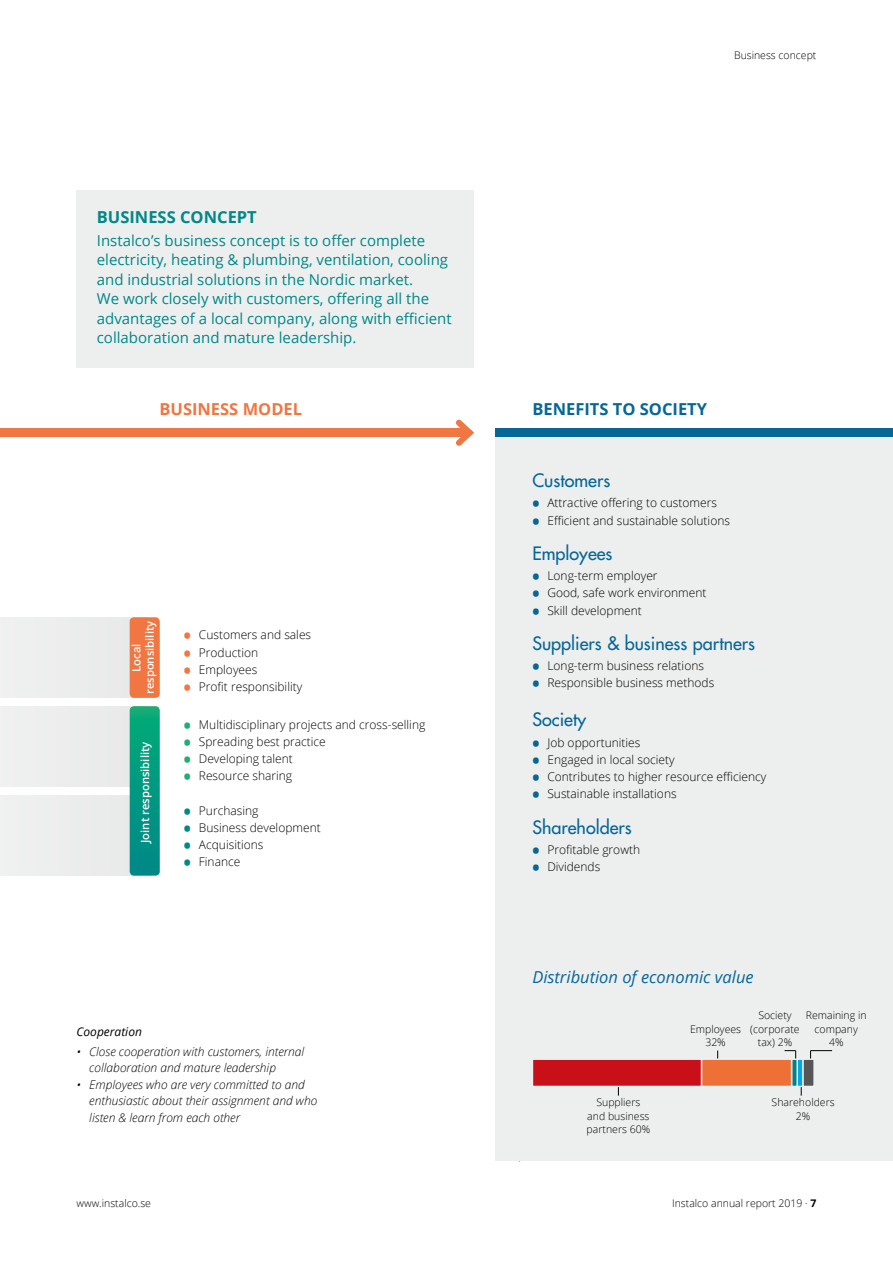
<style>
.page{position:relative;width:893px;height:1263px;background:#fff}
.page>*{position:absolute;margin:0;border:0;box-sizing:border-box;transform-origin:0 0}
.t1{font:500 18px "Futura Std";color:#066796}
.t2{font:italic 16.5px "Open Sans";color:#066796}
.t3{font:700 16.5px "Open Sans";color:#066796}
.t4{font:700 16.5px "Open Sans";color:#088}
.t5{font:700 16.5px "Open Sans";color:#f07642}
.t6{font:15px/19.5px "Open Sans";color:#088}
.t7{font:300 12px "Open Sans";color:#000}
.t8{font:italic 300 12px/16.5px "Open Sans";color:#000}
.t9{font:italic 12px "Open Sans";color:#000}
.t10{font:600 11.25px/13.5px "Open Sans";color:#fff;text-align:center}
.t11{font:300 10.5px/13.5px "Open Sans";color:#000;text-align:center}
.s1{font-weight:800;font-size:18px;color:#f07642}
.s2{font-weight:800;font-size:18px;color:#21ad76}
.s3{font-weight:800;font-size:18px;color:#088}
.s4{font-weight:800;font-size:18px;color:#066796}
.s5{font-weight:700}
</style>
<div class="page">
<div style="left:77px;top:191px;width:397px;height:177px;background:#edeeee"></div>
<div style="left:495px;top:433px;width:398px;height:728px;background:#edeeee"></div>
<div style="left:0;top:617px;width:148px;height:81px;background:#ecedec"></div>
<div style="left:0;top:706px;width:148px;height:81px;background:#ecedec"></div>
<div style="left:0;top:795px;width:150px;height:81px;background:#ecedec"></div>
<svg style="left:130px;top:706px;width:30px;height:170px;background:#049a81"></svg>
<div style="left:130px;top:617px;width:30px;height:81px;background:#f07642;border-radius:4px"></div>
<svg style="left:810px;top:1050px;width:22px;height:8px"></svg>
<svg style="left:784px;top:1050px;width:18px;height:46px"></svg>
<div style="left:803px;top:1059px;width:11px;height:27px;background:#555756"></div>
<div style="left:802px;top:1058px;width:13px;height:29px;border:1px solid #edeeee"></div>
<div style="left:797px;top:1059px;width:6px;height:27px;background:#00a8e7"></div>
<div style="left:796px;top:1058px;width:7px;height:29px;border:1px solid #edeeee"></div>
<div style="left:792px;top:1059px;width:5px;height:27px;background:#008185"></div>
<div style="left:791px;top:1058px;width:7px;height:29px;border:1px solid #edeeee"></div>
<div style="left:701px;top:1059px;width:91px;height:27px;background:#ef7036"></div>
<div style="left:701px;top:1058px;width:91px;height:29px;border:1px solid #edeeee"></div>
<div style="left:532px;top:1059px;width:169px;height:27px;background:#c90f18"></div>
<div style="left:532px;top:1058px;width:170px;height:29px;border:1px solid #edeeee"></div>
<div style="left:495px;top:428px;width:398px;height:9px;background:#066796"></div>
<div style="left:0;top:428px;width:469px;height:9px;background:#f07642"></div>
<svg style="left:456px;top:419px;width:18px;height:27px"></svg>
<p class="t11" style="left:734px;top:48px;width:84px">Business concept</p>
<h2 class="t4" style="left:97px;top:206px;width:161px">BUSINESS CONCEPT</h2>
<p class="t6" style="left:97px;top:230px;width:356px">Instalco’s business concept is to offer complete electricity, heating &amp; plumbing, ventilation, cooling and industrial solutions in the Nordic market.<br>We work closely with customers, offering all the advantages of a local company, along with efficient collaboration and mature leadership.</p>
<h2 class="t5" style="left:159px;top:397px;width:144px">BUSINESS MODEL</h2>
<h2 class="t3" style="left:532px;top:397px;width:176px">BENEFITS TO SOCIETY</h2>
<p class="t10" style="left:129px;top:694px;width:75px;rotate:-90deg">Local responsibility</p>
<p class="t7" style="left:184px;top:627px;width:129px"><span class="s1">•</span> Customers and sales</p>
<p class="t7" style="left:184px;top:644px;width:76px"><span class="s1">•</span> Production</p>
<p class="t7" style="left:184px;top:661px;width:75px"><span class="s1">•</span> Employees</p>
<p class="t7" style="left:184px;top:679px;width:120px"><span class="s1">•</span> Profit responsibility</p>
<p class="t7" style="left:184px;top:716px;width:243px"><span class="s2">•</span> Multidisciplinary projects and cross-selling</p>
<p class="t7" style="left:184px;top:733px;width:143px"><span class="s2">•</span> Spreading best practice</p>
<p class="t7" style="left:184px;top:750px;width:111px"><span class="s2">•</span> Developing talent</p>
<p class="t7" style="left:184px;top:768px;width:110px"><span class="s2">•</span> Resource sharing</p>
<p class="t7" style="left:184px;top:802px;width:76px"><span class="s3">•</span> Purchasing</p>
<p class="t7" style="left:184px;top:819px;width:138px"><span class="s3">•</span> Business development</p>
<p class="t7" style="left:184px;top:836px;width:81px"><span class="s3">•</span> Acquisitions</p>
<p class="t7" style="left:184px;top:854px;width:58px"><span class="s3">•</span> Finance</p>
<p class="t10" style="left:138px;top:843px;width:103px;rotate:-90deg">Joint responsibility</p>
<p class="t9" style="left:77px;top:1024px;width:67px">Cooperation</p>
<p class="t8" style="left:89px;top:1043px;width:217px;text-indent:-13px">• Close cooperation with customers, internal collaboration and mature leadership</p>
<p class="t8" style="left:89px;top:1076px;width:229px;text-indent:-13px">• Employees who are very committed to and enthusiastic about their assignment and who listen &amp; learn from each other</p>
<h1 class="t1" style="left:532px;top:469px;width:79px">Customers</h1>
<p class="t7" style="left:532px;top:495px;width:186px"><span class="s4">•</span> Attractive offering to customers</p>
<p class="t7" style="left:532px;top:512px;width:199px"><span class="s4">•</span> Efficient and sustainable solutions</p>
<h1 class="t1" style="left:532px;top:542px;width:82px">Employees</h1>
<p class="t7" style="left:532px;top:568px;width:127px"><span class="s4">•</span> Long-term employer</p>
<p class="t7" style="left:532px;top:585px;width:176px"><span class="s4">•</span> Good, safe work environment</p>
<p class="t7" style="left:532px;top:602px;width:111px"><span class="s4">•</span> Skill development</p>
<h1 class="t1" style="left:532px;top:632px;width:224px">Suppliers &amp; business partners</h1>
<p class="t7" style="left:532px;top:658px;width:173px"><span class="s4">•</span> Long-term business relations</p>
<p class="t7" style="left:532px;top:675px;width:183px"><span class="s4">•</span> Responsible business methods</p>
<h1 class="t1" style="left:532px;top:708px;width:55px">Society</h1>
<p class="t7" style="left:532px;top:734px;width:110px"><span class="s4">•</span> Job opportunities</p>
<p class="t7" style="left:532px;top:751px;width:144px"><span class="s4">•</span> Engaged in local society</p>
<p class="t7" style="left:532px;top:769px;width:236px"><span class="s4">•</span> Contributes to higher resource efficiency</p>
<p class="t7" style="left:532px;top:786px;width:146px"><span class="s4">•</span> Sustainable installations</p>
<h1 class="t1" style="left:532px;top:816px;width:101px">Shareholders</h1>
<p class="t7" style="left:532px;top:841px;width:109px"><span class="s4">•</span> Profitable growth</p>
<p class="t7" style="left:532px;top:859px;width:69px"><span class="s4">•</span> Dividends</p>
<h2 class="t2" style="left:532px;top:965px;width:223px">Distribution of economic value</h2>
<p class="t11" style="left:690px;top:1022px;width:53px">Employees<br>32%</p>
<p class="t11" style="left:750px;top:1008px;width:51px">Society (corporate tax) 2%</p>
<p class="t11" style="left:806px;top:1008px;width:62px">Remaining in company<br>4%</p>
<p class="t11" style="left:587px;top:1095px;width:65px">Suppliers and business partners 60%</p>
<p class="t11" style="left:772px;top:1095px;width:65px">Shareholders<br>2%</p>
<p class="t11" style="left:77px;top:1196px;width:76px">www.instalco.se</p>
<p class="t11" style="left:672px;top:1196px;width:146px">Instalco annual report 2019 · <span class="s5">7</span></p>
</div>
